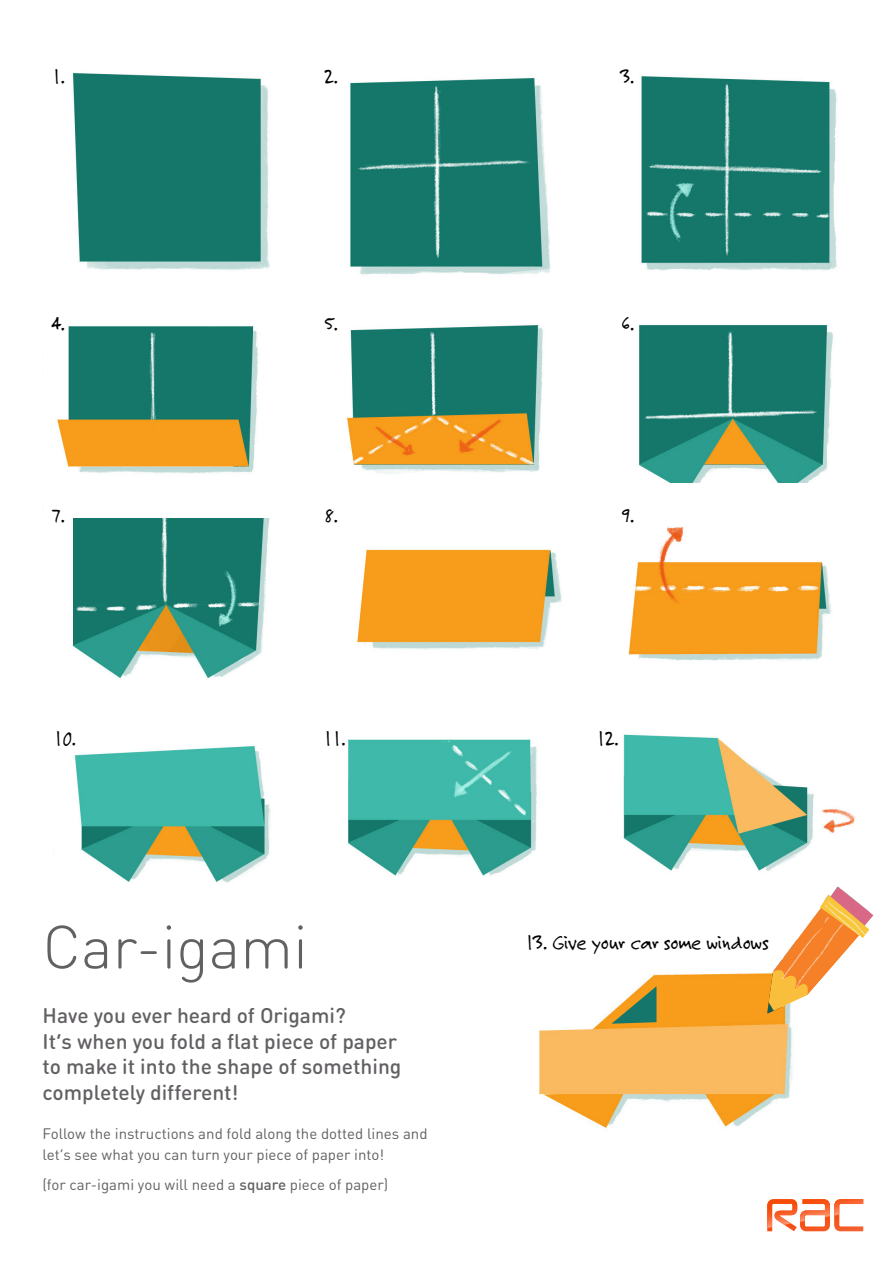
<style>
.page{position:relative;width:893px;height:1263px;background:#fff}
.page>*{position:absolute;margin:0;border:0;box-sizing:border-box;transform-origin:0 0}
.t1{font:300 60px "DIN Round OT";color:#636064}
.t2{font:21.6px "Felt Tip Roman";color:#000;scale:.9 1}
.t3{font:500 21px/25.5px "DIN Round OT";color:#636064}
.t4{font:15px/21px "DIN Round OT";color:#636064}
.s1{font-weight:500}
</style>
<div class="page">
<img style="left:73px;top:72px;width:197px;height:198px">
<img style="left:350px;top:77px;width:201px;height:198px">
<img style="left:638px;top:325px;width:195px;height:158px">
<img style="left:347px;top:739px;width:190px;height:137px">
<img style="left:74px;top:745px;width:197px;height:138px">
<img style="left:641px;top:76px;width:196px;height:195px">
<img style="left:57px;top:326px;width:208px;height:193px">
<img style="left:628px;top:527px;width:204px;height:134px">
<img style="left:539px;top:973px;width:254px;height:156px">
<svg style="left:767px;top:1199px;width:96px;height:32px"></svg>
<img style="left:347px;top:325px;width:196px;height:149px">
<img style="left:357px;top:549px;width:205px;height:101px">
<img style="left:623px;top:734px;width:232px;height:137px">
<img style="left:72px;top:519px;width:198px;height:160px">
<svg style="left:611px;top:986px;width:45px;height:38px"></svg>
<img style="left:751px;top:886px;width:123px;height:137px">
<p class="t2" style="left:52px;top:63px;width:16px">1.</p>
<p class="t2" style="left:325px;top:63px;width:16px">2.</p>
<p class="t2" style="left:621px;top:63px;width:16px">3.</p>
<p class="t2" style="left:52px;top:309px;width:16px">4.</p>
<p class="t2" style="left:325px;top:309px;width:16px">5.</p>
<p class="t2" style="left:621px;top:309px;width:16px">6.</p>
<p class="t2" style="left:52px;top:502px;width:16px">7.</p>
<p class="t2" style="left:325px;top:502px;width:16px">8.</p>
<p class="t2" style="left:621px;top:502px;width:16px">9.</p>
<p class="t2" style="left:54px;top:724px;width:26px">10.</p>
<p class="t2" style="left:323px;top:724px;width:26px">11.</p>
<p class="t2" style="left:596px;top:724px;width:26px">12.</p>
<p class="t1" style="left:43px;top:910px;width:267px">Car-igami</p>
<p class="t3" style="left:43px;top:1003px;width:360px">Have you ever heard of Origami?<br>It’s when you fold a flat piece of paper to make it into the shape of something completely different!</p>
<p class="t4" style="left:43px;top:1123px;width:387px">Follow the instructions and fold along the dotted lines and let’s see what you can turn your piece of paper into!</p>
<p class="t4" style="left:43px;top:1174px;width:347px">(for car-igami you will need a <span class="s1">square</span> piece of paper)</p>
<p class="t2" style="left:525px;top:928px;width:272px">13. Give your car some windows</p>
</div>
